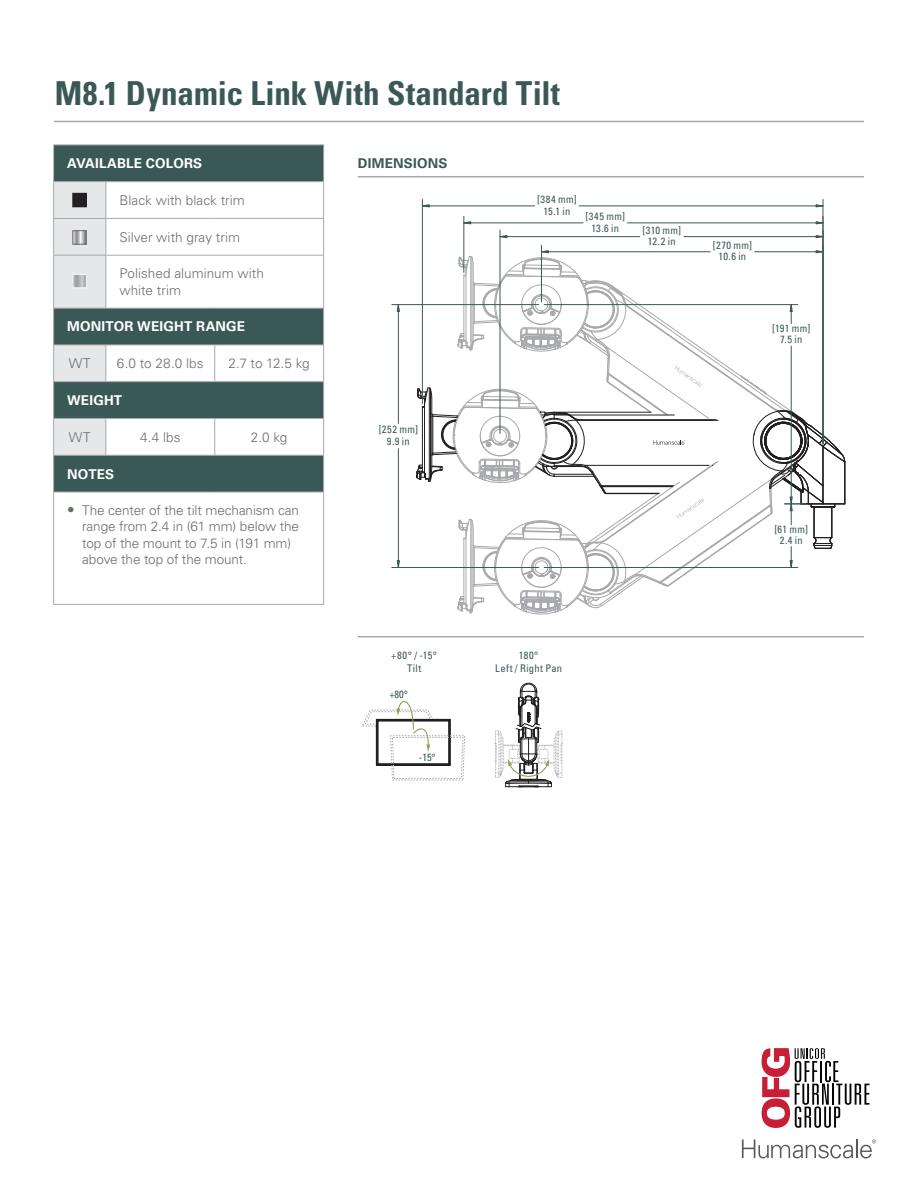
<style>
.page{position:relative;width:918px;height:1188px;background:#fff}
.page>*{position:absolute;margin:0;border:0;box-sizing:border-box;transform-origin:0 0}
.t1{font:700 condensed 33px "Univers LT Std";letter-spacing:.005em;color:#3a5956}
.t2{font:300 13.5px/16.2px "Univers LT Std";color:#6c6d70}
.t3{font:700 13.5px "Univers LT Std";letter-spacing:.015em;color:#fff}
.t4{font:700 13.5px "Univers LT Std";letter-spacing:.015em;color:#3a5956}
.t5{font:condensed 10.5px/11.2px "Univers LT Std";letter-spacing:.025em;color:#3a5956;text-align:center}
.s1{font-size:15px;color:#5b7860}
</style>
<div class="page">
<div style="left:54px;top:145px;width:270px;height:37px;background:#3a5956"></div>
<svg style="left:54px;top:182px;width:269px;height:422px"></svg>
<svg style="left:54px;top:309px;width:269px;height:183px;fill:#3a5956"></svg>
<hr style="left:53px;top:144px;width:53px;height:1px;background:#a8a9ad">
<hr style="left:53px;top:145px;width:1px;height:36px;background:#a8a9ad">
<hr style="left:106px;top:144px;width:109px;height:1px;background:#a8a9ad">
<hr style="left:215px;top:144px;width:109px;height:1px;background:#a8a9ad">
<hr style="left:323px;top:145px;width:1px;height:36px;background:#a8a9ad">
<hr style="left:53px;top:181px;width:53px;height:1px;background:#a8a9ad">
<hr style="left:53px;top:182px;width:1px;height:36px;background:#a8a9ad">
<hr style="left:106px;top:181px;width:109px;height:1px;background:#a8a9ad">
<hr style="left:215px;top:181px;width:109px;height:1px;background:#a8a9ad">
<hr style="left:323px;top:182px;width:1px;height:36px;background:#a8a9ad">
<hr style="left:53px;top:218px;width:53px;height:1px;background:#a8a9ad">
<hr style="left:53px;top:219px;width:1px;height:36px;background:#a8a9ad">
<hr style="left:106px;top:218px;width:109px;height:1px;background:#a8a9ad">
<hr style="left:215px;top:218px;width:109px;height:1px;background:#a8a9ad">
<hr style="left:323px;top:219px;width:1px;height:36px;background:#a8a9ad">
<hr style="left:53px;top:255px;width:53px;height:1px;background:#a8a9ad">
<hr style="left:53px;top:256px;width:1px;height:52px;background:#a8a9ad">
<hr style="left:106px;top:255px;width:109px;height:1px;background:#a8a9ad">
<hr style="left:215px;top:255px;width:109px;height:1px;background:#a8a9ad">
<hr style="left:323px;top:256px;width:1px;height:52px;background:#a8a9ad">
<hr style="left:53px;top:308px;width:53px;height:1px;background:#a8a9ad">
<hr style="left:53px;top:309px;width:1px;height:36px;background:#a8a9ad">
<hr style="left:106px;top:308px;width:109px;height:1px;background:#a8a9ad">
<hr style="left:215px;top:308px;width:109px;height:1px;background:#a8a9ad">
<hr style="left:323px;top:309px;width:1px;height:36px;background:#a8a9ad">
<hr style="left:53px;top:345px;width:1px;height:36px;background:#a8a9ad">
<hr style="left:106px;top:345px;width:109px;height:1px;background:#a8a9ad">
<hr style="left:215px;top:345px;width:109px;height:1px;background:#a8a9ad">
<hr style="left:214px;top:345px;width:1px;height:36px;background:#a8a9ad">
<hr style="left:323px;top:345px;width:1px;height:36px;background:#a8a9ad">
<hr style="left:53px;top:381px;width:53px;height:1px;background:#a8a9ad">
<hr style="left:53px;top:382px;width:1px;height:36px;background:#a8a9ad">
<hr style="left:106px;top:381px;width:109px;height:1px;background:#a8a9ad">
<hr style="left:215px;top:381px;width:109px;height:1px;background:#a8a9ad">
<hr style="left:323px;top:382px;width:1px;height:36px;background:#a8a9ad">
<hr style="left:53px;top:418px;width:53px;height:1px;background:#a8a9ad">
<hr style="left:53px;top:419px;width:1px;height:36px;background:#a8a9ad">
<hr style="left:106px;top:418px;width:109px;height:1px;background:#a8a9ad">
<hr style="left:215px;top:418px;width:109px;height:1px;background:#a8a9ad">
<hr style="left:214px;top:419px;width:1px;height:36px;background:#a8a9ad">
<hr style="left:323px;top:419px;width:1px;height:36px;background:#a8a9ad">
<hr style="left:53px;top:455px;width:53px;height:1px;background:#a8a9ad">
<hr style="left:53px;top:456px;width:1px;height:36px;background:#a8a9ad">
<hr style="left:106px;top:455px;width:109px;height:1px;background:#a8a9ad">
<hr style="left:215px;top:455px;width:109px;height:1px;background:#a8a9ad">
<hr style="left:323px;top:456px;width:1px;height:36px;background:#a8a9ad">
<hr style="left:53px;top:492px;width:53px;height:1px;background:#a8a9ad">
<hr style="left:53px;top:492px;width:1px;height:112px;background:#a8a9ad">
<hr style="left:106px;top:492px;width:109px;height:1px;background:#a8a9ad">
<hr style="left:215px;top:492px;width:109px;height:1px;background:#a8a9ad">
<hr style="left:323px;top:492px;width:1px;height:112px;background:#a8a9ad">
<hr style="left:53px;top:604px;width:53px;height:1px;background:#a8a9ad">
<hr style="left:106px;top:604px;width:109px;height:1px;background:#a8a9ad">
<hr style="left:215px;top:604px;width:109px;height:1px;background:#a8a9ad">
<svg style="left:54px;top:182px;width:52px;height:273px;background:#b2bbbc"></svg>
<div style="left:72px;top:230px;width:15px;height:15px;border:1px solid #6c6d70"></div>
<svg style="left:74px;top:276px;width:11px;height:10px"></svg>
<div style="left:72px;top:274px;width:15px;height:14px;border:1px solid #fff"></div>
<hr style="left:54px;top:121px;width:810px;height:1px;background:#a8a9ad">
<hr style="left:358px;top:176px;width:506px;height:1px;background:#a8a9ad">
<hr style="left:358px;top:636px;width:506px;height:1px;background:#a8a9ad">
<hr style="left:845px;top:462px;width:1px;height:42px;background:#231f20">
<hr style="left:398px;top:305px;width:1px;height:118px;background:#3a5956">
<hr style="left:398px;top:449px;width:1px;height:119px;background:#3a5956">
<hr style="left:392px;top:304px;width:147px;height:1px;background:#3a5956">
<hr style="left:392px;top:567px;width:147px;height:1px;background:#3a5956">
<hr style="left:422px;top:206px;width:113px;height:1px;background:#3a5956">
<hr style="left:579px;top:206px;width:244px;height:1px;background:#3a5956">
<hr style="left:422px;top:199px;width:1px;height:205px;background:#3a5956">
<hr style="left:823px;top:199px;width:1px;height:245px;background:#3a5956">
<hr style="left:500px;top:236px;width:140px;height:1px;background:#3a5956">
<hr style="left:684px;top:236px;width:139px;height:1px;background:#3a5956">
<hr style="left:500px;top:230px;width:1px;height:203px;background:#3a5956">
<hr style="left:464px;top:223px;width:119px;height:1px;background:#3a5956">
<hr style="left:627px;top:223px;width:196px;height:1px;background:#3a5956">
<hr style="left:464px;top:216px;width:1px;height:56px;background:#3a5956">
<hr style="left:541px;top:245px;width:1px;height:57px;background:#3a5956">
<svg style="left:397px;top:304px;width:3px;height:8px"></svg>
<svg style="left:397px;top:560px;width:3px;height:7px"></svg>
<svg style="left:422px;top:204px;width:8px;height:4px"></svg>
<svg style="left:816px;top:204px;width:8px;height:4px"></svg>
<svg style="left:499px;top:235px;width:8px;height:3px"></svg>
<svg style="left:816px;top:235px;width:8px;height:3px"></svg>
<svg style="left:463px;top:221px;width:8px;height:4px"></svg>
<svg style="left:816px;top:221px;width:8px;height:4px"></svg>
<svg style="left:416px;top:250px;width:429px;height:365px"></svg>
<svg style="left:362px;top:701px;width:103px;height:80px"></svg>
<svg style="left:494px;top:683px;width:69px;height:105px"></svg>
<svg style="left:742px;top:1139px;width:134px;height:19px"></svg>
<svg style="left:762px;top:1048px;width:107px;height:80px"></svg>
<h1 class="t1" style="left:55px;top:73px;width:507px">M8.1 Dynamic Link With Standard Tilt</h1>
<p class="t3" style="left:67px;top:155px;width:137px">AVAILABLE COLORS</p>
<p class="t2" style="left:119px;top:192px;width:127px">Black with black trim</p>
<p class="t2" style="left:119px;top:229px;width:122px">Silver with gray trim</p>
<p class="t2" style="left:119px;top:266px;width:146px">Polished aluminum with white trim</p>
<p class="t3" style="left:67px;top:319px;width:180px">MONITOR WEIGHT RANGE</p>
<p class="t2" style="left:69px;top:355px;width:23px">WT</p>
<p class="t2" style="left:117px;top:355px;width:88px">6.0 to 28.0 lbs</p>
<p class="t2" style="left:229px;top:355px;width:83px">2.7 to 12.5 kg</p>
<p class="t3" style="left:67px;top:392px;width:57px">WEIGHT</p>
<p class="t2" style="left:69px;top:429px;width:23px">WT</p>
<p class="t2" style="left:140px;top:429px;width:42px">4.4 lbs</p>
<p class="t2" style="left:251px;top:429px;width:38px">2.0 kg</p>
<p class="t3" style="left:67px;top:466px;width:49px">NOTES</p>
<p class="t2" style="left:82px;top:502px;width:218px;text-indent:-15px"><span class="s1">•</span> The center of the tilt mechanism can range from 2.4 in (61 mm) below the top of the mount to 7.5 in (191 mm) above the top of the mount.</p>
<p class="t4" style="left:358px;top:156px;width:91px">DIMENSIONS</p>
<p class="t5" style="left:379px;top:424px;width:41px">[252 mm]<br>9.9 in</p>
<p class="t5" style="left:537px;top:194px;width:41px">[384 mm]<br>15.1 in</p>
<p class="t5" style="left:585px;top:211px;width:41px">[345 mm]<br>13.6 in</p>
<p class="t5" style="left:642px;top:225px;width:40px">[310 mm]<br>12.2 in</p>
<p class="t5" style="left:713px;top:240px;width:41px">[270 mm]<br>10.6 in</p>
<p class="t5" style="left:772px;top:322px;width:40px">[191 mm]<br>7.5 in</p>
<p class="t5" style="left:774px;top:524px;width:35px">[61 mm]<br>2.4 in</p>
<p class="t5" style="left:391px;top:649px;width:47px;line-height:12.6px">+80° / -15°<br>Tilt</p>
<p class="t5" style="left:495px;top:649px;width:68px;line-height:12.6px">180°<br>Left / Right Pan</p>
<p class="t5" style="left:389px;top:688px;width:20px">+80°</p>
<p class="t5" style="left:419px;top:751px;width:19px">-15°</p>
</div>
